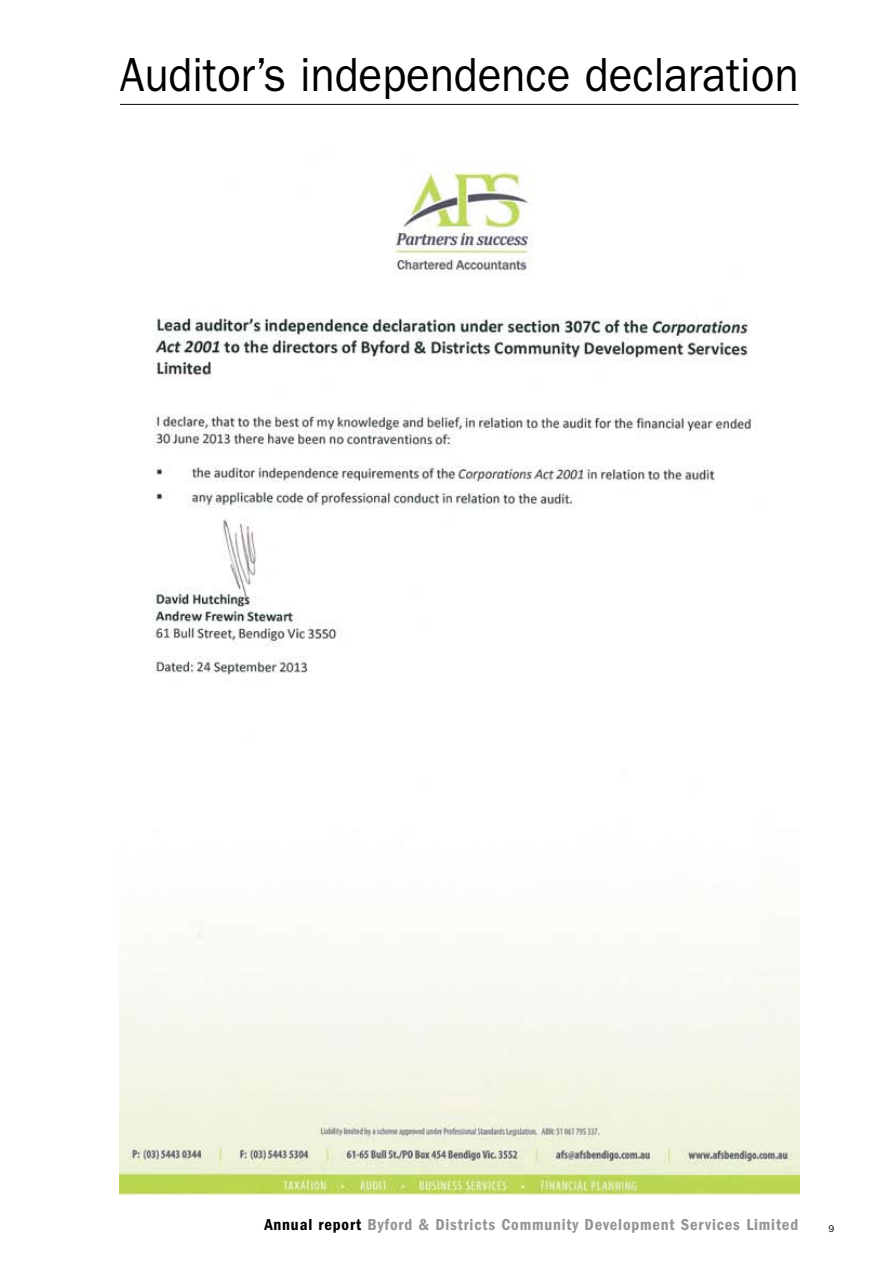
<style>
.page{position:relative;width:893px;height:1263px;background:#fff}
.page>*{position:absolute;margin:0;border:0;box-sizing:border-box;transform-origin:0 0}
.t1{font:48px "Franklin Gothic";color:#000;scale:.92 1}
.t2{font:600 condensed 16.5px "Franklin Gothic";letter-spacing:.05em;color:#939598}
.t3{font:9.75px "Franklin Gothic";color:#000}
.s1{color:#000}
</style>
<div class="page">
<img style="left:119px;top:167px;width:680px;height:1028px">
<hr style="left:120px;top:104px;width:678px;height:1px;background:#000">
<div style="left:438px;top:1097px;width:44px;height:11px;background:#f6f4e4"></div>
<h1 class="t1" style="left:120px;top:47px;width:739px">Auditor’s independence declaration</h1>
<p class="t2" style="left:264px;top:1215px;width:535px"><span class="s1">Annual report</span> Byford &amp; Districts Community Development Services Limited</p>
<p class="t3" style="left:828px;top:1223px;width:7px">9</p>
</div>
